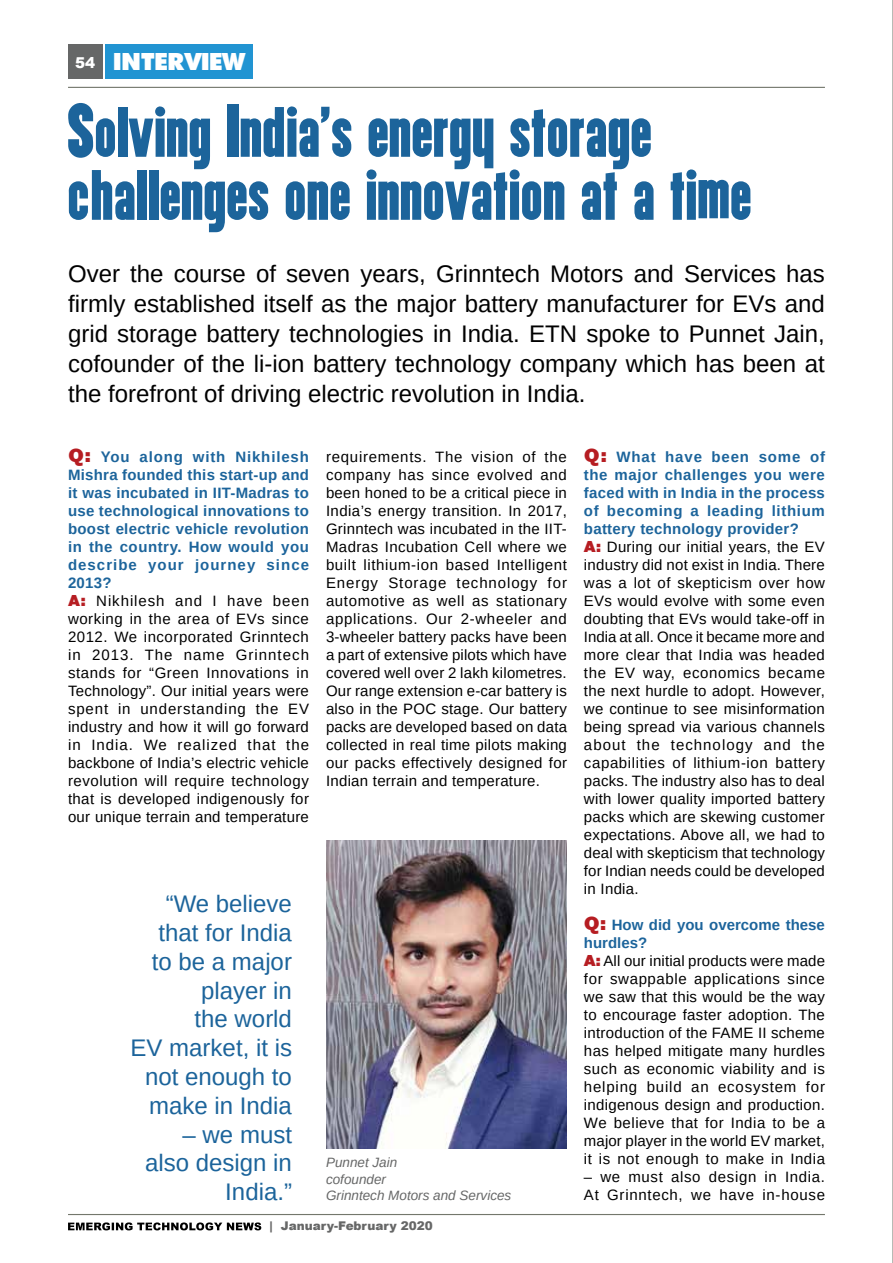
<style>
.page{position:relative;width:893px;height:1263px;background:#fff}
.page>*{position:absolute;margin:0;border:0;box-sizing:border-box;transform-origin:0 0}
.t1{font:700 condensed 75.75px/63px "Utility";color:#1c649b}
.t2{font:24px/30px "Arimo";color:#000;text-align:justify}
.t3{font:24px/28.8px "Arimo";color:#1c649b;text-align:right}
.t4{font:23.7px "Raiders";color:#fff}
.t5{font:15px/18px "Arimo";letter-spacing:.02em;color:#000}
.t6{font:15px/18px "Arimo";letter-spacing:.045em;color:#000}
.t7{font:900 15px "Arial";color:#fff}
.t8{font:italic 13.5px/16.5px "Arimo";color:#666767}
.t9{font:900 12px "Arial";color:#666767}
.s1{font-family:"Impact";font-weight:400;font-stretch:normal;font-size:63.15px}
.s2{font-family:"Verdana Pro";font-weight:900;font-size:18px;color:#b61d22}
.s3{font-weight:700;color:#1c649b}
.s4{font-family:"Verdana Pro";font-weight:900;color:#b61d22}
</style>
<div class="page">
<div style="left:68px;top:44px;width:35px;height:35px;background:#666767"></div>
<hr style="left:68px;top:87px;width:757px;height:1px;background:#73776c">
<hr style="left:68px;top:1214px;width:757px;height:1px;background:#73776c">
<svg style="left:68px;top:1222px;width:193px;height:8px"></svg>
<hr style="left:892px;top:0;width:1px;height:1263px;background:#73776c">
<div style="left:106px;top:44px;width:147px;height:35px;background:#2194d2"></div>
<img style="left:326px;top:840px;width:241px;height:309px">
<h3 class="t4" style="left:114px;top:48px;width:133px">INTERVIEW</h3>
<h1 class="t1" style="left:67px;top:101px;width:686px">Solving India<span class="s1">’</span>s energy storage challenges one innovation at a time</h1>
<p class="t2" style="left:68px;top:258px;width:758px">Over the course of seven years, Grinntech Motors and Services has firmly established itself as the major battery manufacturer for EVs and grid storage battery technologies in India. ETN spoke to Punnet Jain, cofounder of the li-ion battery technology company which has been at the forefront of driving electric revolution in India.</p>
<p class="t7" style="left:75px;top:52px;width:22px">54</p>
<p class="t5" style="left:68px;top:448px;width:243px"><span class="s2">Q:</span> <span class="s3">You along with Nikhilesh<br>Mishra founded this start-up and it was incubated in IIT-Madras to use technological innovations to boost electric vehicle revolution in the country. How would you describe your journey since<br>2013?<br></span><span class="s4">A:</span> Nikhilesh and I have been working in the area of EVs since<br>2012. We incorporated Grinntech in 2013. The name Grinntech stands for “Green Innovations in<br>Technology”. Our initial years were spent in understanding the EV industry and how it will go forward in India. We realized that the backbone of India’s electric vehicle revolution will require technology that is developed indigenously for our unique terrain and temperature</p>
<h2 class="t3" style="left:131px;top:890px;width:163px">“We believe that for India<br>to be a major player in<br>the world<br>EV market, it is not enough to make in India</h2>
<h2 class="t3" style="left:145px;top:1120px;width:148px">– we must also design in<br>India.”</h2>
<p class="t5" style="left:326px;top:448px;width:243px;text-align:justify">requirements. The vision of the company has since evolved and been honed to be a critical piece in India’s energy transition. In 2017, Grinntech was incubated in the IIT-Madras Incubation Cell where we built lithium-ion based Intelligent Energy Storage technology for automotive as well as stationary applications. Our 2-wheeler and 3-wheeler battery packs have been a part of extensive pilots which have covered well over 2 lakh kilometres.<br>Our range extension e-car battery is also in the POC stage. Our battery packs are developed based on data collected in real time pilots making our packs effectively designed for Indian terrain and temperature.</p>
<p class="t5" style="left:584px;top:448px;width:243px"><span class="s2">Q:</span> <span class="s3">What have been some of the major challenges you were faced with in India in the process of becoming a leading lithium battery technology provider?<br></span><span class="s4">A:</span> During our initial years, the EV industry did not exist in India. There was a lot of skepticism over how<br>EVs would evolve with some even doubting that EVs would take-off in<br>India at all. Once it became more and more clear that India was headed the EV way, economics became the next hurdle to adopt. However, we continue to see misinformation being spread via various channels about the technology and the capabilities of lithium-ion battery packs. The industry also has to deal with lower quality imported battery packs which are skewing customer expectations. Above all, we had to deal with skepticism that technology for Indian needs could be developed in India.</p>
<p class="t5" style="left:584px;top:916px;width:243px"><span class="s2">Q:</span> <span class="s3">How did you overcome these hurdles?<br></span><span class="s4">A:</span> All our initial products were made for swappable applications since we saw that this would be the way to encourage faster adoption. The introduction of the FAME II scheme has helped mitigate many hurdles such as economic viability and is helping build an ecosystem for indigenous design and production.<br>We believe that for India to be a major player in the world EV market, it is not enough to make in India</p>
<p class="t6" style="left:584px;top:1168px;width:243px">– we must also design in India.<br>At Grinntech, we have in-house</p>
<p class="t8" style="left:326px;top:1154px;width:187px">Punnet Jain<br>cofounder<br>Grinntech Motors and Services</p>
<p class="t9" style="left:270px;top:1217px;width:165px">| January-February 2020</p>
</div>
